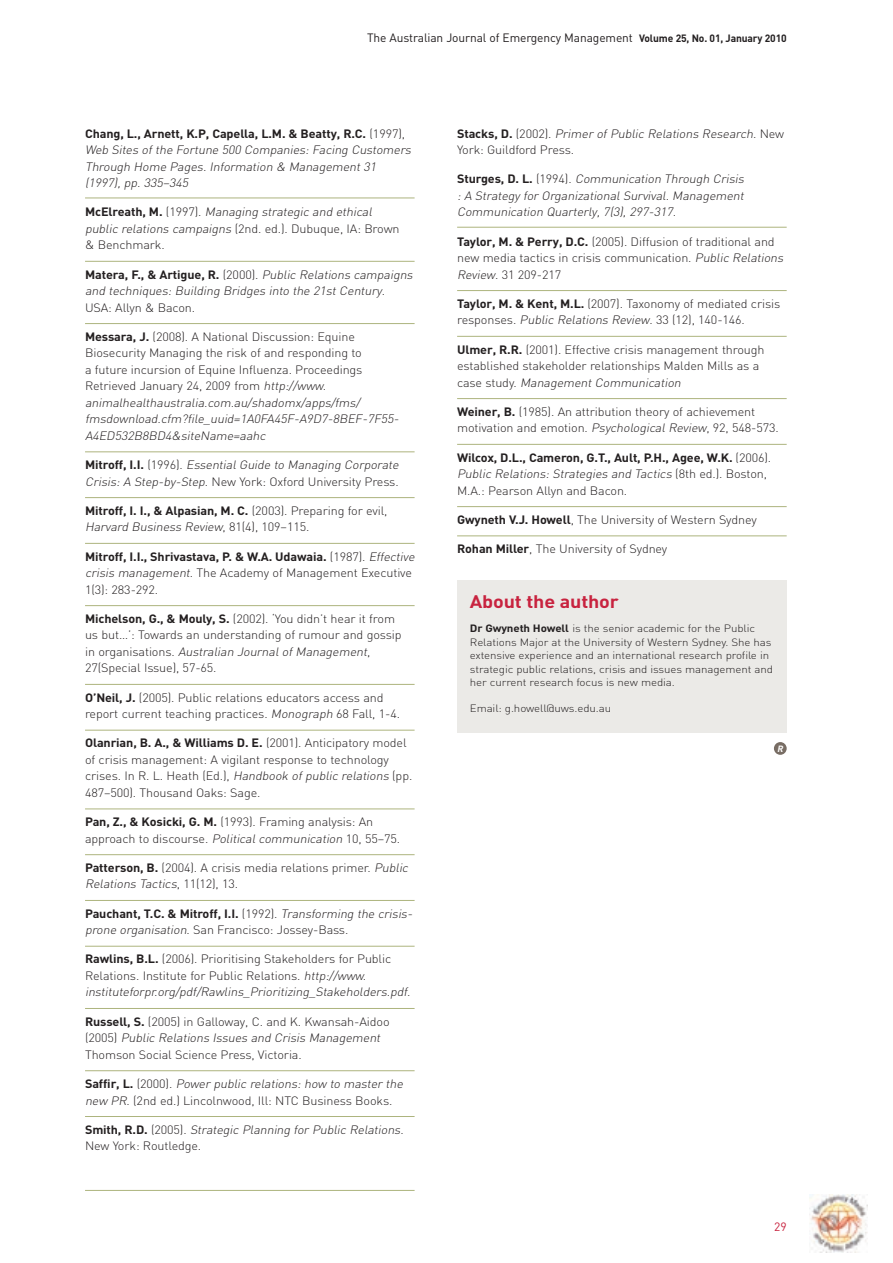
<style>
.page{position:relative;width:893px;height:1263px;background:#fff}
.page>*{position:absolute;margin:0;border:0;box-sizing:border-box;transform-origin:0 0}
.t1{font:700 18px "DIN";letter-spacing:-.01em;color:#c8233f;scale:1.1 1}
.t2{font:300 12px/16.5px "DIN";letter-spacing:-.01em;color:#231f20;scale:1.05 1}
.t3{font:italic 300 12px/16.5px "DIN";color:#231f20;scale:1.05 1}
.t4{font:12px "DIN";letter-spacing:-.01em;color:#231f20}
.t5{font:12px "DIN";color:#c8233f}
.t6{font:300 10.5px/13.5px "DIN";letter-spacing:-.01em;color:#231f20;scale:1.1 1}
.t7{font:italic 700 9px "DIN";color:#fff}
.s1{font-weight:700;font-size:10.5px}
.s2{font-weight:700;font-style:normal}
.s3{font-style:normal}
.s4{font-weight:700}
.s5{font-style:italic}
</style>
<div class="page">
<hr style="left:85px;top:198px;width:330px;height:1px;background:#adb47e">
<hr style="left:85px;top:261px;width:330px;height:1px;background:#adb47e">
<hr style="left:85px;top:323px;width:330px;height:1px;background:#adb47e">
<hr style="left:85px;top:452px;width:330px;height:1px;background:#adb47e">
<hr style="left:85px;top:497px;width:330px;height:1px;background:#adb47e">
<hr style="left:85px;top:543px;width:330px;height:1px;background:#adb47e">
<hr style="left:85px;top:605px;width:330px;height:1px;background:#adb47e">
<hr style="left:85px;top:684px;width:330px;height:1px;background:#adb47e">
<hr style="left:85px;top:730px;width:330px;height:1px;background:#adb47e">
<hr style="left:85px;top:809px;width:330px;height:1px;background:#adb47e">
<hr style="left:85px;top:854px;width:330px;height:1px;background:#adb47e">
<hr style="left:85px;top:900px;width:330px;height:1px;background:#adb47e">
<hr style="left:85px;top:946px;width:330px;height:1px;background:#adb47e">
<hr style="left:85px;top:1008px;width:330px;height:1px;background:#adb47e">
<hr style="left:85px;top:1070px;width:330px;height:1px;background:#adb47e">
<hr style="left:85px;top:1116px;width:330px;height:1px;background:#adb47e">
<hr style="left:85px;top:1190px;width:330px;height:1px;background:#adb47e">
<hr style="left:457px;top:227px;width:330px;height:1px;background:#adb47e">
<hr style="left:457px;top:290px;width:330px;height:1px;background:#adb47e">
<hr style="left:457px;top:336px;width:330px;height:1px;background:#adb47e">
<hr style="left:457px;top:398px;width:330px;height:1px;background:#adb47e">
<hr style="left:457px;top:444px;width:330px;height:1px;background:#adb47e">
<hr style="left:457px;top:506px;width:330px;height:1px;background:#adb47e">
<hr style="left:457px;top:536px;width:330px;height:1px;background:#adb47e">
<div style="left:457px;top:580px;width:330px;height:153px;background:#ebeae7"></div>
<div style="left:774px;top:742px;width:13px;height:13px;background:#786d64;border-radius:50%"></div>
<img style="left:809px;top:1194px;width:58px;height:58px">
<p class="t4" style="left:367px;top:30px;width:421px">The Australian Journal of Emergency Management <span class="s1">Volume 25, No. 01, January 2010</span></p>
<p class="t3" style="left:85px;top:125px;width:314px"><span class="s2">Chang, L., Arnett, K.P, Capella, L.M. &amp; Beatty, R.C.</span> <span class="s3">(1997), </span>Web Sites ofthe Fortune 500 Companies:Facing Customers Through Home Pages.Information &amp; Management31 (1997),pp.335–345</p>
<p class="t3" style="left:85px;top:204px;width:301px"><span class="s2">M cE lreat h , M .</span> <span class="s3">( 1 9 9 7 ) .</span> Managing strategic and ethical public relations campaigns <span class="s3">(2nd. ed.). Dubuque, IA: Brown &amp; Benchmark.</span></p>
<p class="t3" style="left:85px;top:266px;width:316px"><span class="s2">Matera, F., &amp; Artigue, R.</span> <span class="s3">(2000).</span> Public Relations campaigns and techniques:Building Bridges into the 21stCentury<span class="s3">.<br>USA: Allyn &amp; Bacon.</span></p>
<p class="t2" style="left:85px;top:328px;width:303px"><span class="s4">Messara, J.</span> (2008). A National Discussion: Equine Biosecurity Managing the risk of and responding to<br>a future incursion of Equine Influenza. Proceedings Retrieved January 24, 2009 from <span class="s5">http://www. animalhealthaustralia.com.au/shadomx/apps/fms/ fmsdownload.cfm?file_uuid=1A0FA45F-A9D7-8BEF-7F55- A4ED532B8BD4&amp;siteName=aahc</span></p>
<p class="t3" style="left:85px;top:456px;width:303px"><span class="s2">M i t roff , I . I .</span> <span class="s3">( 1 9 9 6 ) .</span> EssentialGuide to Managing Corporate<br>Crisis:A Step-by-Step<span class="s3">. New York: Oxford University Press.</span></p>
<p class="t2" style="left:85px;top:502px;width:290px"><span class="s4">Mitroff, I. I., &amp; Alpasian, M. C.</span> (2003). Preparing for evil,<br><span class="s5">Harvard Business Review</span>, 8 1 ( 4 ) , 1 0 9 – 1 1 5 .</p>
<p class="t2" style="left:85px;top:548px;width:318px"><span class="s4">Mitroff, I.I., Shrivastava, P. &amp; W.A. Udawaia.</span> (1987). <span class="s5">Effective crisis management</span>. The Academy of Management Executive<br>1(3): 283-292.</p>
<p class="t2" style="left:85px;top:610px;width:303px"><span class="s4">Michelson, G., &amp; Mouly, S.</span> (2002). ‘You didn’t hear it from us but…’: Towards an understanding of rumour and gossip i n o rg a n i s a t i o n s . <span class="s5">Australian JournalofManagement</span>, 27(Special Issue), 57-65.</p>
<p class="t2" style="left:85px;top:689px;width:302px"><span class="s4">O’Neil, J.</span> (2005). Public relations educators access and report current teaching practices. <span class="s5">Monograph</span> 68 Fall, 1-4.</p>
<p class="t2" style="left:85px;top:735px;width:313px"><span class="s4">Olanrian, B. A., &amp; Williams D. E.</span> (2001). Anticipatory model of crisis management: A vigilant response to technology crises. In R. L. Heath (Ed.), <span class="s5">Handbook ofpublic relations</span> (pp.<br>487–500). Thousand Oaks: Sage.</p>
<p class="t2" style="left:85px;top:813px;width:302px"><span class="s4">Pan, Z., &amp; Kosicki, G. M.</span> (1993). Framing analysis: An approach to discourse. <span class="s5">Politicalcommunication</span> 10, 55–75.</p>
<p class="t2" style="left:85px;top:859px;width:312px"><span class="s4">Patterson, B.</span> (2004). A crisis media relations primer. <span class="s5">Public<br>Relations Tactics</span>, 1 1 ( 1 2 ) , 1 3 .</p>
<p class="t3" style="left:85px;top:905px;width:316px"><span class="s2">Pauchant, T.C. &amp; Mitroff, I.I.</span> <span class="s3">(1992).</span> Transforming the crisis&shy;prone organisation<span class="s3">. San Francisco: Jossey-Bass.</span></p>
<p class="t2" style="left:85px;top:951px;width:311px"><span class="s4">Rawlins, B.L.</span> (2006). Prioritising Stakeholders for Public<br>Relations. Institute for Public Relations. <span class="s5">http://www. instituteforpr.org/pdf/Rawlins_Prioritizing_Stakeholders.pdf</span>.</p>
<p class="t2" style="left:85px;top:1013px;width:292px"><span class="s4">Russell, S.</span> (2005) in Galloway, C. and K. Kwansah-Aidoo ( 2 0 0 5 ) <span class="s5">Public Relations Issues and Crisis Management<br></span>Thomson Social Science Press, Victoria.</p>
<p class="t2" style="left:85px;top:1075px;width:307px"><span class="s4">Sa ff i r, L .</span> ( 2 0 0 0 ) . <span class="s5">Power public relations:how to master the new PR</span>. (2nd ed.) Lincolnwood, Ill: NTC Business Books.</p>
<p class="t3" style="left:85px;top:1121px;width:305px"><span class="s2">S m i t h , R . D .</span> <span class="s3">( 2 0 0 5 ) .</span> Strategic Planning for Public Relations<span class="s3">.<br>New York: Routledge.</span></p>
<p class="t2" style="left:457px;top:125px;width:313px"><span class="s4">Sta c ks , D .</span> ( 2 0 0 2 ) . <span class="s5">Primer ofPublic Relations Research</span>. N ew<br>York: Guildford Press.</p>
<p class="t3" style="left:457px;top:171px;width:277px;text-align:justify"><span class="s2">St u rg es, D . L.</span> <span class="s3">( 1 9 9 4) .</span> Communication Through Crisis :A Strategy for OrganizationalSurvival.Management Communication Quarterly,7(3),297-317.</p>
<p class="t2" style="left:457px;top:233px;width:315px"><span class="s4">Taylor, M. &amp; Perry, D.C.</span> (2005). Diffusion of traditional and new media tactics in crisis communication. <span class="s5">Public Relations<br>Review</span>. 31 209-217</p>
<p class="t2" style="left:457px;top:295px;width:309px"><span class="s4">Taylor, M. &amp; Kent, M.L.</span> (2007). Taxonomy of mediated crisis responses. <span class="s5">Public Relations Review</span>. 33 (12), 140-146.</p>
<p class="t2" style="left:457px;top:341px;width:294px"><span class="s4">Ulmer, R.R.</span> (2001). Effective crisis management through established stakeholder relationships Malden Mills as a ca s e st u dy. <span class="s5">ManagementCommunication</span></p>
<p class="t2" style="left:457px;top:403px;width:308px"><span class="s4">Weiner, B.</span> (1985). An attribution theory of achievement motivation and emotion. <span class="s5">PsychologicalReview</span>, 92, 548-573.</p>
<p class="t2" style="left:457px;top:449px;width:301px"><span class="s4">Wilcox, D.L., Cameron, G.T., Ault, P.H., Agee, W.K.</span> (2006).<br><span class="s5">Public Relations:Strategies and Tactics</span> ( 8 t h e d . ) . B o s t o n ,<br>M.A.: Pearson Allyn and Bacon.</p>
<p class="t2" style="left:457px;top:511px;width:287px"><span class="s4">Gwyneth V.J. Howell</span>, The University of Western Sydney</p>
<p class="t2" style="left:457px;top:540px;width:202px"><span class="s4">Rohan Miller</span>, The University of Sydney</p>
<h1 class="t1" style="left:470px;top:590px;width:137px">About the author</h1>
<p class="t6" style="left:470px;top:621px;width:277px"><span class="s4">Dr Gwyneth Howell</span> is the senior academic for the Public Relations Major at the University of Western Sydney. She has extensive experience and an international research profile in strategic public relations, crisis and issues management and her current research focus is new media.</p>
<p class="t6" style="left:470px;top:702px;width:130px">Email: g.howell@uws.edu.au</p>
<p class="t7" style="left:777px;top:742px;width:9px">R</p>
<p class="t5" style="left:774px;top:1219px;width:14px">29</p>
</div>
